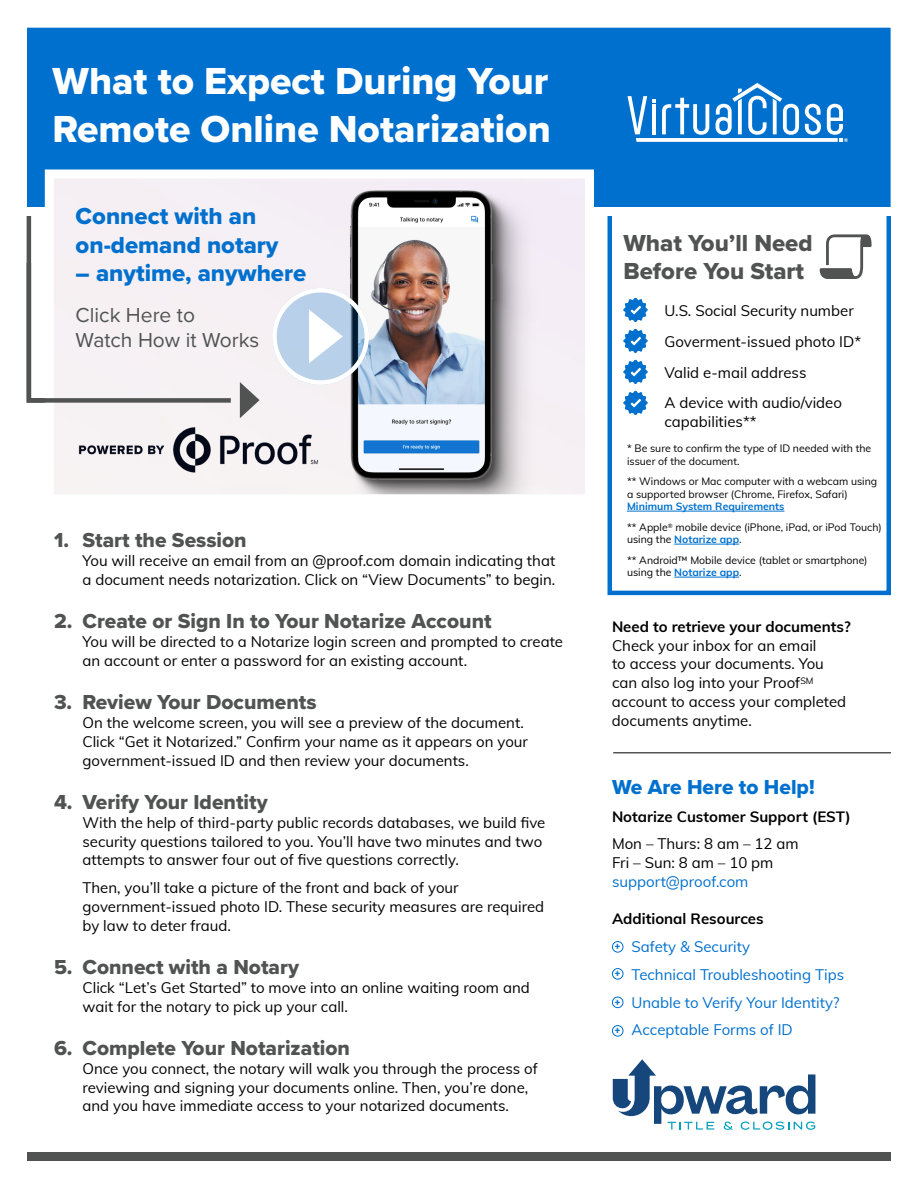
<style>
.page{position:relative;width:918px;height:1188px;background:#fff}
.page>*{position:absolute;margin:0;border:0;box-sizing:border-box;transform-origin:0 0}
.t1{font:39px/48px "Proxima Nova Extrabld";color:#fff}
.t2{font:24px/28.5px "Proxima Nova Extrabld";color:#0070ce}
.t3{font:24px/28.5px "Proxima Nova Extrabld";color:#515352}
.t4{font:21px "Proxima Nova Extrabld";color:#515352}
.t5{font:21px/25.5px "Proxima Nova";color:#515352}
.t6{font:21px "Proxima Nova Extrabld";color:#0070ce}
.t7{font:15px/18.8px "Muli";color:#000}
.t8{font:15px/27.8px "Muli";color:#0070ce}
.t9{font:700 15px "Muli";color:#000}
.t10{font:900 10.8px "Proxima Nova";color:#0070ce}
.t11{font:10.5px/12.8px "Muli";color:#000}
.t12{font:700 10.5px "Muli";color:#0070ce}
.t13{font:700 5.4px "Muli";color:#fff}
.s1{font-weight:700;color:#0070ce}
.s2{font-weight:400;color:#000}
</style>
<div class="page">
<div style="left:608px;top:166px;width:283px;height:429px;border:4px solid #0070ce"></div>
<div style="left:26px;top:27px;width:865px;height:193px;background:#0070ce"></div>
<svg style="left:40px;top:165px;width:558px;height:330px"></svg>
<svg style="left:272px;top:288px;width:97px;height:97px;fill:#b9d0ea"></svg>
<svg style="left:309px;top:310px;width:34px;height:53px"></svg>
<div style="left:272px;top:288px;width:97px;height:97px;border:4px solid #fff;border-radius:50%"></div>
<svg style="left:623px;top:298px;width:25px;height:24px"></svg>
<div style="left:612px;top:941px;width:11px;height:12px;border:1px solid #0070ce;border-radius:50%"></div>
<div style="left:612px;top:968px;width:11px;height:12px;border:1px solid #0070ce;border-radius:50%"></div>
<div style="left:612px;top:997px;width:11px;height:11px;border:1px solid #0070ce;border-radius:50%"></div>
<div style="left:612px;top:1025px;width:11px;height:12px;border:1px solid #0070ce;border-radius:50%"></div>
<svg style="left:820px;top:234px;width:52px;height:45px"></svg>
<hr style="left:613px;top:752px;width:278px;height:1px;background:#000">
<svg style="left:628px;top:83px;width:215px;height:59px"></svg>
<svg style="left:26px;top:258px;width:234px;height:160px"></svg>
<div style="left:27px;top:1152px;width:864px;height:9px;background:#515352"></div>
<svg style="left:623px;top:329px;width:25px;height:24px"></svg>
<svg style="left:623px;top:360px;width:25px;height:24px"></svg>
<svg style="left:623px;top:391px;width:25px;height:24px"></svg>
<hr style="left:627px;top:511px;width:157px;height:1px;background:#0070ce">
<hr style="left:674px;top:544px;width:65px;height:1px;background:#0070ce">
<hr style="left:674px;top:577px;width:65px;height:1px;background:#0070ce">
<img style="left:67px;top:426px;width:251px;height:46px">
<svg style="left:613px;top:1059px;width:202px;height:71px"></svg>
<h1 class="t1" style="left:52px;top:56px;width:500px">What to Expect During Your<br>Remote Online Notarization</h1>
<h2 class="t2" style="left:76px;top:202px;width:204px">Connect with an on-demand notary</h2>
<h2 class="t2" style="left:76px;top:259px;width:232px">– anytime, anywhere</h2>
<h3 class="t5" style="left:76px;top:301px;width:185px">Click Here to<br>Watch How it Works</h3>
<h3 class="t4" style="left:54px;top:525px;width:194px">1. Start the Session</h3>
<p class="t7" style="left:82px;top:551px;width:474px">You will receive an email from an @proof.com domain indicating that a document needs notarization. Click on “View Documents” to begin.</p>
<h3 class="t4" style="left:54px;top:606px;width:439px">2. Create or Sign In to Your Notarize Account</h3>
<p class="t7" style="left:82px;top:632px;width:482px">You will be directed to a Notarize login screen and prompted to create an account or enter a password for an existing account.</p>
<h3 class="t4" style="left:54px;top:687px;width:264px">3. Review Your Documents</h3>
<p class="t7" style="left:82px;top:713px;width:447px">On the welcome screen, you will see a preview of the document.<br>Click “Get it Notarized.” Confirm your name as it appears on your government-issued ID and then review your documents.</p>
<h3 class="t4" style="left:54px;top:787px;width:215px">4. Verify Your Identity</h3>
<p class="t7" style="left:83px;top:812px;width:464px">With the help of third-party public records databases, we build five security questions tailored to you. You’ll have two minutes and two attempts to answer four out of five questions correctly.</p>
<p class="t7" style="left:83px;top:878px;width:463px">Then, you’ll take a picture of the front and back of your government-issued photo ID. These security measures are required by law to deter fraud.</p>
<h3 class="t4" style="left:54px;top:952px;width:247px">5. Connect with a Notary</h3>
<p class="t7" style="left:83px;top:977px;width:449px">Click “Let’s Get Started” to move into an online waiting room and wait for the notary to pick up your call.</p>
<h3 class="t4" style="left:54px;top:1033px;width:298px">6. Complete Your Notarization</h3>
<p class="t7" style="left:82px;top:1058px;width:457px">Once you connect, the notary will walk you through the process of reviewing and signing your documents online. Then, you’re done, and you have immediate access to your notarized documents.</p>
<p class="t13" style="left:844px;top:136px;width:6px">®</p>
<h2 class="t3" style="left:623px;top:228px;width:191px">What You’ll Need<br>Before You Start</h2>
<p class="t7" style="left:664px;top:295px;width:198px;line-height:30.8px">U.S. Social Security number<br>Goverment-issued photo ID*<br>Valid e-mail address<br>A device with audio/video</p>
<p class="t7" style="left:664px;top:412px;width:94px">capabilities**</p>
<p class="t11" style="left:627px;top:441px;width:246px">* Be sure to confirm the type of ID needed with the issuer of the document.</p>
<p class="t11" style="left:627px;top:474px;width:252px">** Windows or Mac computer with a webcam using a supported browser (Chrome, Firefox, Safari)</p>
<p class="t11" style="left:627px;top:496px;width:256px;line-height:20.2px"><span class="s1">Minimum System Requirements<br></span>** Apple<sup>®</sup> mobile device (iPhone, iPad, or iPod Touch)</p>
<p class="t11" style="left:627px;top:529px;width:242px;line-height:20.2px">using the <span class="s1">Notarize app</span>.<br>** Android™ Mobile device (tablet or smartphone)</p>
<p class="t12" style="left:627px;top:565px;width:116px"><span class="s2">using the</span> Notarize app<span class="s2">.</span></p>
<p class="t9" style="left:612px;top:616px;width:240px">Need to retrieve your documents?</p>
<p class="t7" style="left:612px;top:635px;width:236px">Check your inbox for an email<br>to access your documents. You can also log into your Proof<sup>SM </sup>account to access your completed documents anytime.</p>
<h3 class="t6" style="left:612px;top:771px;width:204px">We Are Here to Help!</h3>
<p class="t9" style="left:612px;top:805px;width:240px">Notarize Customer Support (EST)</p>
<p class="t7" style="left:612px;top:834px;width:188px">Mon – Thurs: 8 am – 12 am<br>Fri – Sun: 8 am – 10 pm</p>
<p class="t8" style="left:612px;top:867px;width:138px">support@proof.com</p>
<p class="t9" style="left:612px;top:908px;width:153px">Additional Resources</p>
<p class="t8" style="left:632px;top:932px;width:214px">Safety &amp; Security<br>Technical Troubleshooting Tips<br>Unable to Verify Your Identity?<br>Acceptable Forms of ID</p>
<p class="t10" style="left:615px;top:939px;width:7px">+</p>
<p class="t10" style="left:615px;top:966px;width:7px">+</p>
<p class="t10" style="left:615px;top:994px;width:7px">+</p>
<p class="t10" style="left:615px;top:1023px;width:7px">+</p>
</div>
